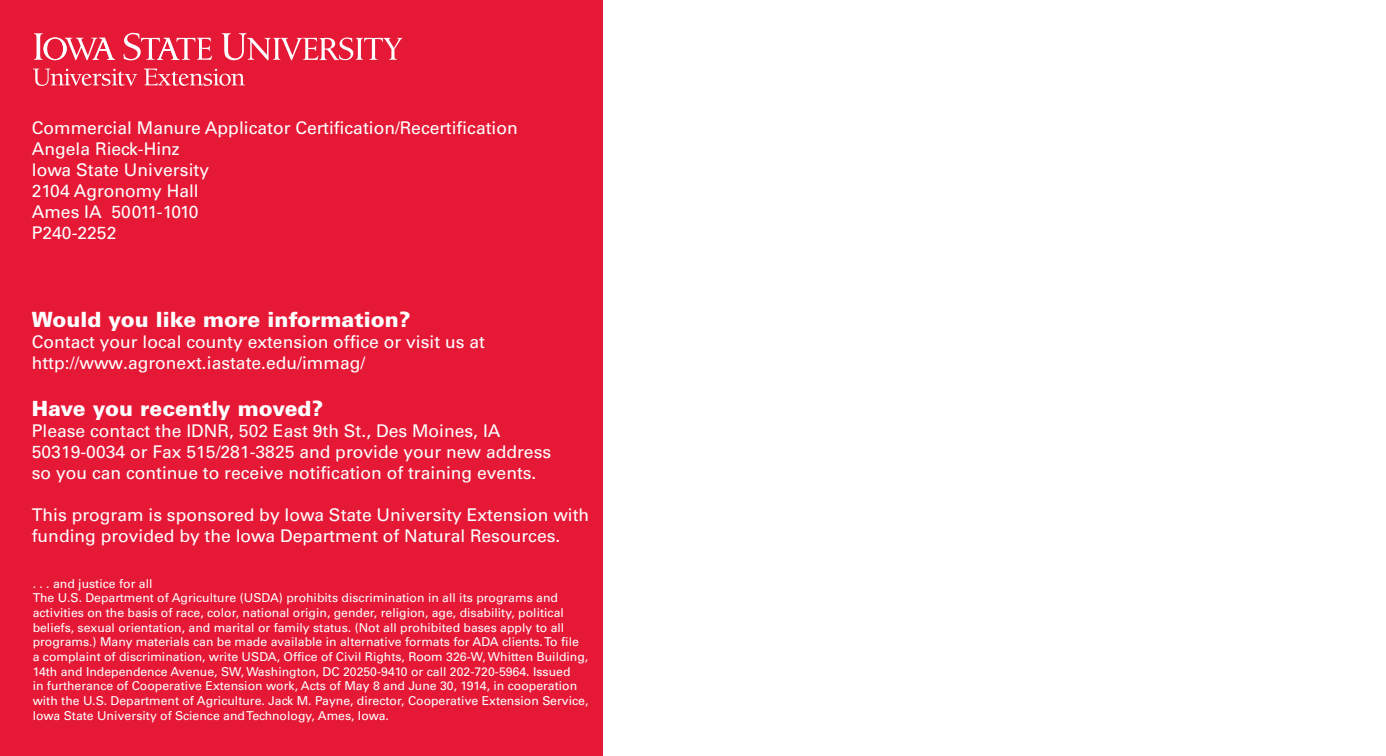
<style>
.page{position:relative;width:1386px;height:756px;background:#fff}
.page>*{position:absolute;margin:0;border:0;box-sizing:border-box;transform-origin:0 0}
.t1{font:900 21px "Univers LT";color:#fff}
.t2{font:17.5px/21px "Univers LT";color:#fff}
.t3{font:12.25px/14.7px "Univers LT";color:#fff}
</style>
<div class="page">
<div style="left:0;top:0;width:603px;height:756px;background:#e51836"></div>
<svg style="left:33px;top:69px;width:104px;height:17px"></svg>
<svg style="left:144px;top:69px;width:101px;height:17px"></svg>
<svg style="left:34px;top:33px;width:81px;height:27px"></svg>
<svg style="left:124px;top:33px;width:88px;height:28px"></svg>
<svg style="left:222px;top:33px;width:180px;height:28px"></svg>
<p class="t2" style="left:32px;top:118px;width:488px">Commercial Manure Applicator Certification/Recertification<br>Angela Rieck-Hinz</p>
<p class="t2" style="left:32px;top:160px;width:179px">Iowa State University<br>2104 Agronomy Hall<br>Ames IA 50011-1010<br>P240-2252</p>
<p class="t1" style="left:32px;top:307px;width:380px">Would you like more information?</p>
<p class="t2" style="left:32px;top:332px;width:455px">Contact your local county extension office or visit us at http://www.agronext.iastate.edu/immag/</p>
<p class="t1" style="left:32px;top:395px;width:293px">Have you recently moved?</p>
<p class="t2" style="left:32px;top:420px;width:521px">Please contact the IDNR, 502 East 9th St., Des Moines, IA<br>50319-0034 or Fax 515/281-3825 and provide your new address so you can continue to receive notification of training events.</p>
<p class="t2" style="left:32px;top:504px;width:559px">This program is sponsored by Iowa State University Extension with funding provided by the Iowa Department of Natural Resources.</p>
<p class="t3" style="left:33px;top:576px;width:121px">. . . and justice for all</p>
<p class="t3" style="left:33px;top:591px;width:557px">The U.S. Department of Agriculture (USDA) prohibits discrimination in all its programs and activities on the basis of race, color, national origin, gender, religion, age, disability, political beliefs, sexual orientation, and marital or family status. (Not all prohibited bases apply to all programs.) Many materials can be made available in alternative formats for ADA clients. To file a complaint of discrimination, write USDA, Office of Civil Rights, Room 326-W, Whitten Building, 14th and Independence Avenue, SW, Washington, DC 20250-9410 or call 202-720-5964. Issued<br>in furtherance of Cooperative Extension work, Acts of May 8 and June 30, 1914, in cooperation with the U.S. Department of Agriculture. Jack M. Payne, director, Cooperative Extension Service, Iowa State University of Science and Technology, Ames, Iowa.</p>
</div>
